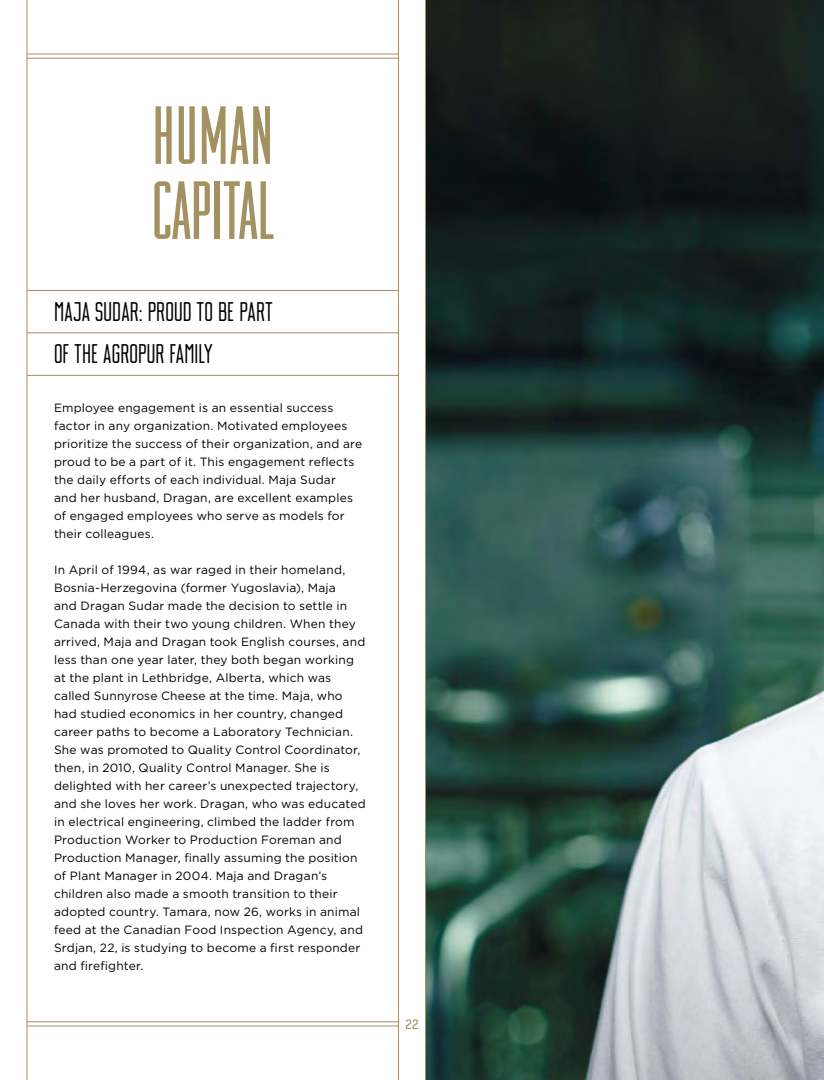
<style>
.page{position:relative;width:824px;height:1080px;background:#fff}
.page>*{position:absolute;margin:0;border:0;box-sizing:border-box;transform-origin:0 0}
.t1{font:condensed 72px/75px "Odeon HTF";letter-spacing:.01em;color:#a39161}
.t2{font:300 23.7px/42.5px "Mr Alex";letter-spacing:.005em;color:#000}
.t3{font:13.5px "Numbers Redbird";color:#a39161}
.t4{font:12px/18px "Gotham";letter-spacing:.015em;color:#000}
</style>
<div class="page">
<img style="left:426px;top:0;width:398px;height:1080px">
<hr style="left:27px;top:0;width:1px;height:1080px;background:#a39161">
<hr style="left:398px;top:0;width:1px;height:1080px;background:#a39161">
<hr style="left:425px;top:0;width:1px;height:1080px;background:#a39161">
<hr style="left:27px;top:54px;width:371px;height:1px;background:#a39161">
<hr style="left:27px;top:1022px;width:371px;height:1px;background:#a39161">
<hr style="left:27px;top:58px;width:371px;height:1px;background:#a39161">
<hr style="left:27px;top:1026px;width:371px;height:1px;background:#a39161">
<hr style="left:27px;top:290px;width:371px;height:1px;background:#a39161">
<hr style="left:27px;top:333px;width:371px;height:1px;background:#a39161">
<hr style="left:27px;top:375px;width:371px;height:1px;background:#a39161">
<h1 class="t1" style="left:152px;top:100px;width:123px">HUMAN<br>CAPITAL</h1>
<h2 class="t2" style="left:54px;top:290px;width:219px">MAJA SUDAR: PROUD TO BE PART<br>OF THE AGROPUR FAMILY</h2>
<p class="t4" style="left:54px;top:398px;width:309px">Employee engagement is an essential success factor in any organization. Motivated employees prioritize the success of their organization, and are proud to be a part of it. This engagement reflects the daily efforts of each individual. Maja Sudar<br>and her husband, Dragan, are excellent examples of engaged employees who serve as models for their colleagues.</p>
<p class="t4" style="left:54px;top:560px;width:313px">In April of 1994, as war raged in their homeland, Bosnia-Herzegovina (former Yugoslavia), Maja<br>and Dragan Sudar made the decision to settle in Canada with their two young children. When they arrived, Maja and Dragan took English courses, and less than one year later, they both began working at the plant in Lethbridge, Alberta, which was called Sunnyrose Cheese at the time. Maja, who had studied economics in her country, changed career paths to become a Laboratory Technician.<br>She was promoted to Quality Control Coordinator, then, in 2010, Quality Control Manager. She is delighted with her career’s unexpected trajectory, and she loves her work. Dragan, who was educated in electrical engineering, climbed the ladder from Production Worker to Production Foreman and Production Manager, finally assuming the position of Plant Manager in 2004. Maja and Dragan’s children also made a smooth transition to their adopted country. Tamara, now 26, works in animal feed at the Canadian Food Inspection Agency, and Srdjan, 22, is studying to become a first responder and firefighter.</p>
<p class="t3" style="left:405px;top:1018px;width:15px">22</p>
</div>
